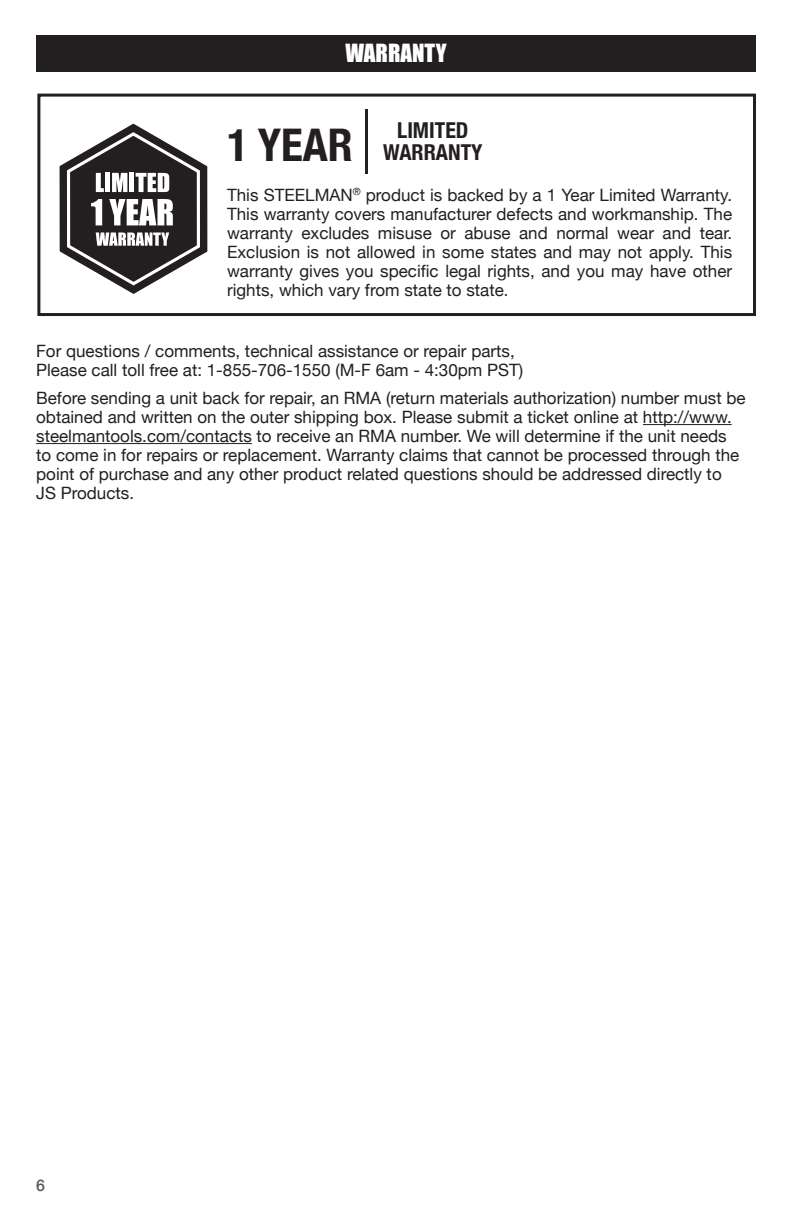
<style>
.page{position:relative;width:792px;height:1224px;background:#fff}
.page>*{position:absolute;margin:0;border:0;box-sizing:border-box;transform-origin:0 0}
.t1{font:700 condensed 45px "Helvetica Neue";color:#231f20}
.t2{font:23px "Impact";color:#fff}
.t3{font:700 condensed 22px "Helvetica Neue";color:#231f20}
.Body_Text{font:17px/19px "Helvetica Neue";color:#231f20}
.t4{font:500 16px "Helvetica Neue";color:#57585a}
</style>
<div class="page">
<div style="left:36px;top:35px;width:720px;height:36px;background:#231f20"></div>
<hr style="left:643px;top:424px;width:89px;height:1px;background:#231f20">
<hr style="left:36px;top:443px;width:216px;height:1px;background:#231f20">
<hr style="left:366px;top:109px;width:2px;height:64px;background:#231f20">
<div style="left:37px;top:94px;width:719px;height:222px;border:3px solid #231f20"></div>
<svg style="left:60px;top:124px;width:147px;height:170px"></svg>
<p class="t2" style="left:345px;top:35px;width:103px">WARRANTY</p>
<p class="t1" style="left:227px;top:107px;width:127px">1 YEAR</p>
<p class="t3" style="left:397px;top:112px;width:73px">LIMITED</p>
<p class="t3" style="left:383px;top:134px;width:101px">WARRANTY</p>
<p class="Body_Text" style="left:227px;top:186px;width:507px;text-align:justify">This STEELMAN<sup>®</sup> product is backed by a 1 Year Limited Warranty.<br>This warranty covers manufacturer defects and workmanship. The warranty excludes misuse or abuse and normal wear and tear.<br>Exclusion is not allowed in some states and may not apply. This warranty gives you specific legal rights, and you may have other rights, which vary from state to state.</p>
<p class="Body_Text" style="left:36px;top:342px;width:489px">For questions / comments, technical assistance or repair parts,<br>Please call toll free at: 1-855-706-1550 (M-F 6am - 4:30pm PST)</p>
<p class="Body_Text" style="left:36px;top:389px;width:711px">Before sending a unit back for repair, an RMA (return materials authorization) number must be obtained and written on the outer shipping box. Please submit a ticket online at http://www. steelmantools.com/contacts to receive an RMA number. We will determine if the unit needs to come in for repairs or replacement. Warranty claims that cannot be processed through the point of purchase and any other product related questions should be addressed directly to JS Products.</p>
<p class="t4" style="left:36px;top:1172px;width:10px">6</p>
</div>
